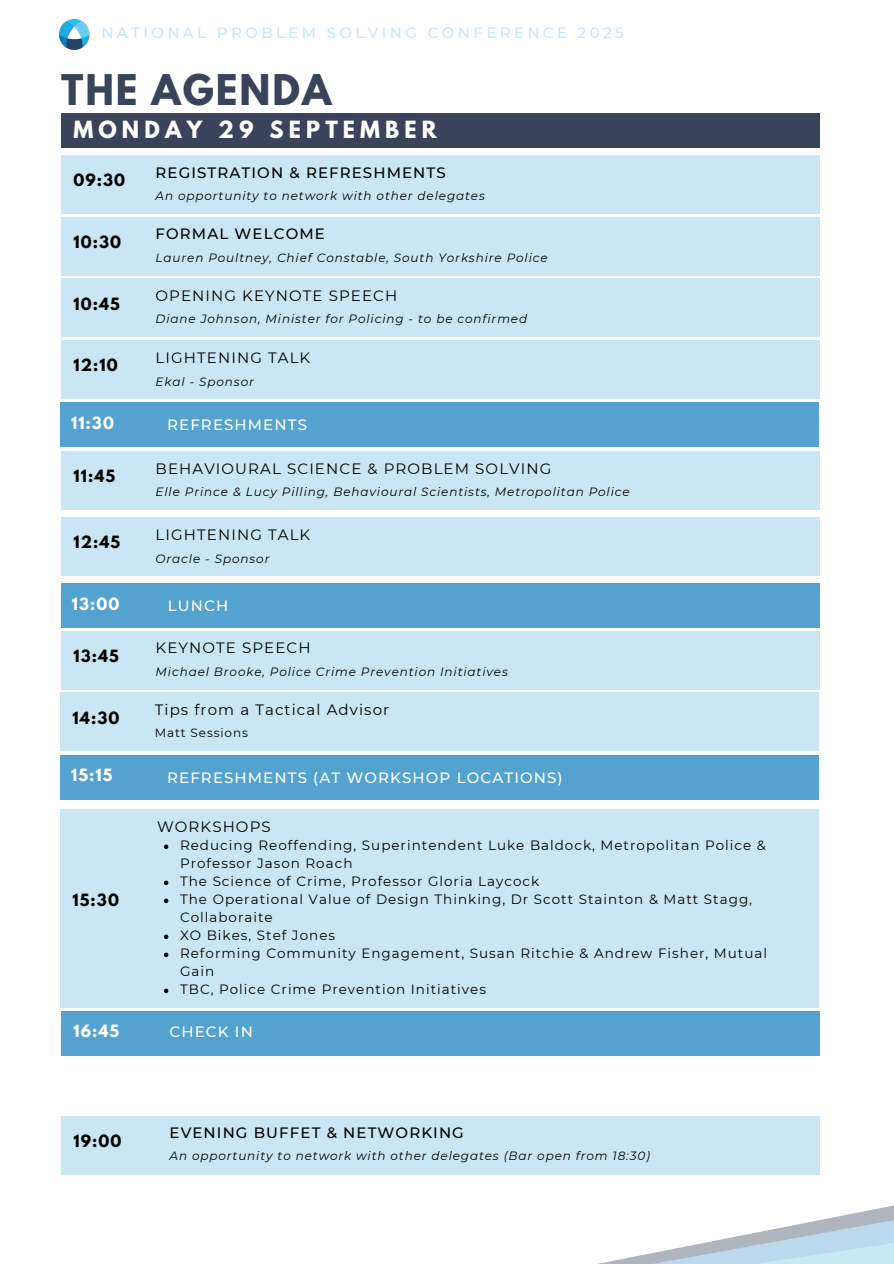
<style>
.page{position:relative;width:894px;height:1264px;background:#fff}
.page>*{position:absolute;margin:0;border:0;box-sizing:border-box;transform-origin:0 0}
.t1{font:700 37.5px "League Spartan";letter-spacing:.05em;color:#39445a}
.t2{font:700 21px "League Spartan";letter-spacing:.245em;color:#fff}
.t3{font:15px "Montserrat";letter-spacing:.075em;color:#000}
.t4{font:500 15px "Montserrat";letter-spacing:.075em;color:#000}
.t5{font:500 15px "Montserrat";letter-spacing:.075em;color:#fff}
.t6{font:700 15px "League Spartan";letter-spacing:.075em;color:#000}
.t7{font:500 15px "Montserrat";letter-spacing:.225em;color:#cae6f4}
.t8{font:700 15px "League Spartan";letter-spacing:.075em;color:#fff}
.t9{font:13.5px/18px "Montserrat";letter-spacing:.075em;color:#000}
.t10{font:italic 12px "Montserrat";letter-spacing:.075em;color:#000}
.t11{font:12px "Montserrat";letter-spacing:.075em;color:#000}
</style>
<div class="page">
<svg style="left:780px;top:1205px;width:113px;height:23px"></svg>
<svg style="left:603px;top:1228px;width:290px;height:35px"></svg>
<div style="left:61px;top:114px;width:758px;height:34px;background:#39445a"></div>
<div style="left:61px;top:217px;width:758px;height:58px;background:#cae6f4"></div>
<div style="left:61px;top:279px;width:758px;height:58px;background:#cae6f4"></div>
<img style="left:58px;top:18px;width:32px;height:32px">
<div style="left:61px;top:156px;width:758px;height:58px;background:#cae6f4"></div>
<div style="left:60px;top:809px;width:758px;height:199px;background:#cae6f4"></div>
<svg style="left:164px;top:844px;width:4px;height:5px"></svg>
<svg style="left:164px;top:880px;width:4px;height:5px"></svg>
<svg style="left:164px;top:898px;width:4px;height:5px"></svg>
<svg style="left:164px;top:934px;width:4px;height:5px"></svg>
<svg style="left:164px;top:952px;width:4px;height:5px"></svg>
<svg style="left:164px;top:988px;width:4px;height:5px"></svg>
<div style="left:60px;top:402px;width:758px;height:44px;background:#54a2d0"></div>
<div style="left:61px;top:1011px;width:758px;height:45px;background:#54a2d0"></div>
<div style="left:61px;top:1115px;width:758px;height:59px;background:#cae6f4"></div>
<div style="left:60px;top:754px;width:758px;height:45px;background:#54a2d0"></div>
<div style="left:61px;top:340px;width:758px;height:58px;background:#cae6f4"></div>
<div style="left:61px;top:631px;width:758px;height:58px;background:#cae6f4"></div>
<div style="left:61px;top:451px;width:758px;height:58px;background:#cae6f4"></div>
<div style="left:61px;top:517px;width:758px;height:59px;background:#cae6f4"></div>
<div style="left:61px;top:583px;width:758px;height:44px;background:#54a2d0"></div>
<div style="left:60px;top:692px;width:758px;height:59px;background:#cae6f4"></div>
<p class="t7" style="left:101px;top:23px;width:524px">NATIONAL PROBLEM SOLVING CONFERENCE 2025</p>
<h4 class="t1" style="left:61px;top:71px;width:272px">THE AGENDA</h4>
<p class="t2" style="left:73px;top:119px;width:365px">MONDAY 29 SEPTEMBER</p>
<h5 class="t6" style="left:73px;top:173px;width:53px">09:30</h5>
<h3 class="t6" style="left:73px;top:234px;width:49px">10:30</h3>
<h5 class="t6" style="left:73px;top:296px;width:48px">10:45</h5>
<h4 class="t6" style="left:73px;top:357px;width:46px">12:10</h4>
<p class="t4" style="left:155px;top:163px;width:291px">REGISTRATION &amp; REFRESHMENTS</p>
<h3 class="t10" style="left:155px;top:188px;width:331px">An opportunity to network with other delegates</h3>
<p class="t4" style="left:155px;top:224px;width:171px">FORMAL WELCOME</p>
<h1 class="t10" style="left:155px;top:250px;width:393px">Lauren Poultney, Chief Constable, South Yorkshire Police</h1>
<h2 class="t3" style="left:155px;top:286px;width:243px">OPENING KEYNOTE SPEECH</h2>
<h3 class="t10" style="left:155px;top:312px;width:373px">Diane Johnson, Minister for Policing - to be confirmed</h3>
<h5 class="t3" style="left:155px;top:348px;width:156px">LIGHTENING TALK</h5>
<p class="t10" style="left:155px;top:374px;width:100px">Ekal - Sponsor</p>
<h5 class="t8" style="left:71px;top:415px;width:44px">11:30</h5>
<h3 class="t5" style="left:167px;top:415px;width:141px">REFRESHMENTS</h3>
<h3 class="t6" style="left:73px;top:469px;width:43px">11:45</h3>
<p class="t6" style="left:73px;top:535px;width:48px">12:45</p>
<h5 class="t3" style="left:155px;top:459px;width:397px">BEHAVIOURAL SCIENCE &amp; PROBLEM SOLVING</h5>
<h5 class="t10" style="left:155px;top:484px;width:475px">Elle Prince &amp; Lucy Pilling, Behavioural Scientists, Metropolitan Police</h5>
<p class="t3" style="left:155px;top:525px;width:156px">LIGHTENING TALK</p>
<p class="t10" style="left:155px;top:551px;width:115px">Oracle - Sponsor</p>
<h5 class="t8" style="left:72px;top:596px;width:49px">13:00</h5>
<p class="t5" style="left:168px;top:596px;width:62px">LUNCH</p>
<h6 class="t6" style="left:73px;top:648px;width:47px">13:45</h6>
<h5 class="t6" style="left:73px;top:710px;width:48px">14:30</h5>
<h5 class="t3" style="left:155px;top:639px;width:157px">KEYNOTE SPEECH</h5>
<p class="t10" style="left:155px;top:664px;width:354px">Michael Brooke, Police Crime Prevention Initiatives</p>
<h3 class="t3" style="left:155px;top:700px;width:236px">Tips from a Tactical Advisor</h3>
<h3 class="t11" style="left:155px;top:725px;width:95px">Matt Sessions</h3>
<h3 class="t8" style="left:71px;top:767px;width:43px">15:15</h3>
<h5 class="t5" style="left:167px;top:768px;width:397px">REFRESHMENTS (AT WORKSHOP LOCATIONS)</h5>
<h5 class="t6" style="left:73px;top:892px;width:48px">15:30</h5>
<p class="t3" style="left:157px;top:817px;width:115px">WORKSHOPS</p>
<h5 class="t9" style="left:180px;top:836px;width:587px">Reducing Reoffending, Superintendent Luke Baldock, Metropolitan Police &amp;<br>Professor Jason Roach</h5>
<h4 class="t9" style="left:180px;top:872px;width:360px">The Science of Crime, Professor Gloria Laycock</h4>
<p class="t9" style="left:180px;top:890px;width:573px">The Operational Value of Design Thinking, Dr Scott Stainton &amp; Matt Stagg,<br>Collaboraite</p>
<h5 class="t9" style="left:180px;top:926px;width:156px">XO Bikes, Stef Jones</h5>
<h4 class="t9" style="left:180px;top:944px;width:588px">Reforming Community Engagement, Susan Ritchie &amp; Andrew Fisher, Mutual<br>Gain</h4>
<p class="t9" style="left:180px;top:980px;width:307px">TBC, Police Crime Prevention Initiatives</p>
<p class="t8" style="left:73px;top:1023px;width:47px">16:45</p>
<h4 class="t5" style="left:169px;top:1022px;width:85px">CHECK IN</h4>
<h4 class="t6" style="left:73px;top:1133px;width:49px">19:00</h4>
<h5 class="t4" style="left:169px;top:1123px;width:296px">EVENING BUFFET &amp; NETWORKING</h5>
<p class="t10" style="left:169px;top:1148px;width:482px">An opportunity to network with other delegates (Bar open from 18:30)</p>
</div>
